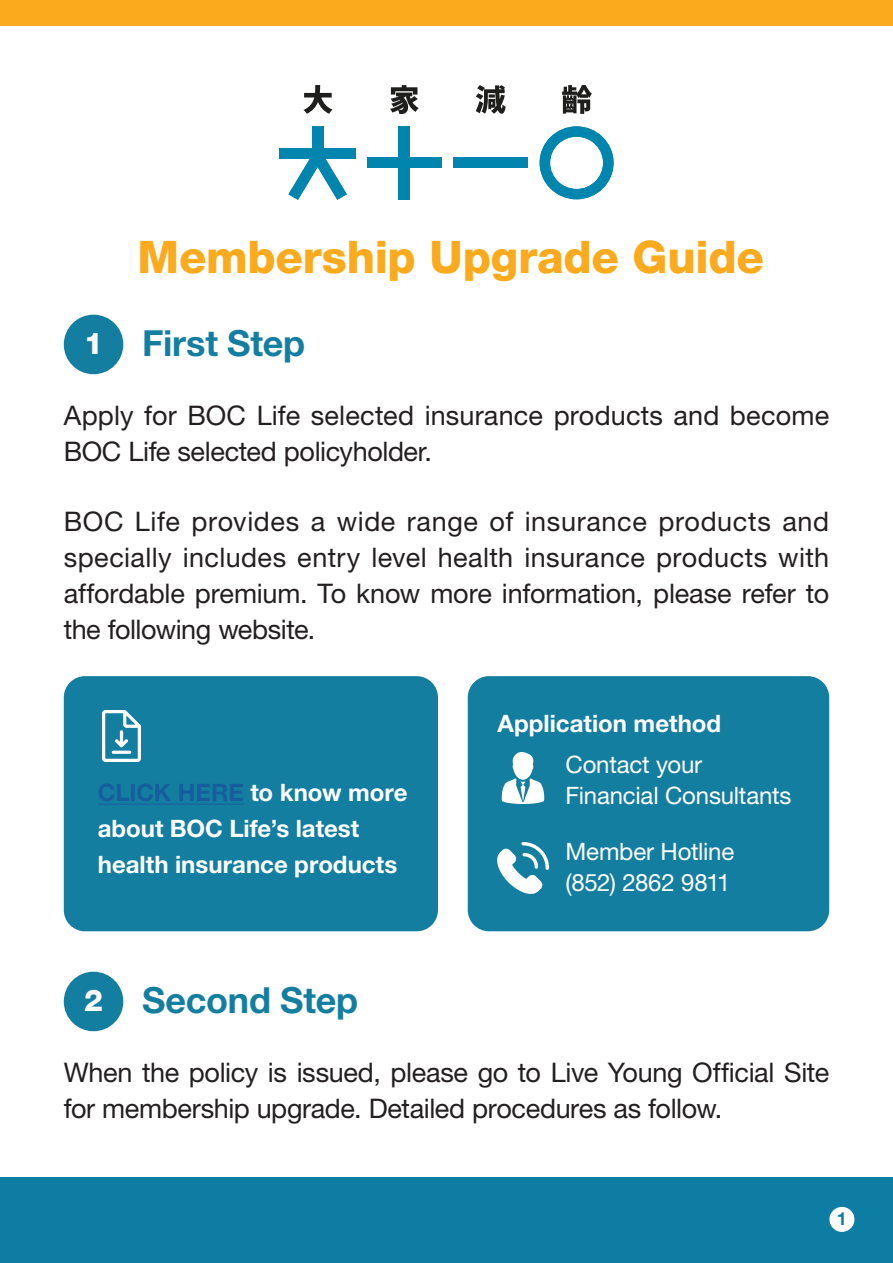
<style>
.page{position:relative;width:893px;height:1263px;background:#fff}
.page>*{position:absolute;margin:0;border:0;box-sizing:border-box;transform-origin:0 0}
.t1{font:800 45px "Helvetica Neue LT Std";letter-spacing:-.005em;color:#faaa1c}
.t2{font:700 36px "Helvetica Neue LT Std";letter-spacing:-.005em;color:#147ea1}
.t3{font:27px/36px "Helvetica Neue LT Std";letter-spacing:-.01em;color:#231f20}
.t4{font:700 24px/36px "Helvetica Neue LT Std";color:#fff}
.t5{font:24px/31.5px "Helvetica Neue LT Std";letter-spacing:-.01em;color:#fff}
.t6{font:700 18px "Helvetica Neue LT Std";color:#0e7da3}
.s1{font-weight:800;font-size:30px;color:#fff}
.s2{color:#175d9e}
</style>
<div class="page">
<svg style="left:303px;top:85px;width:29px;height:29px"></svg>
<svg style="left:390px;top:85px;width:29px;height:29px"></svg>
<svg style="left:540px;top:126px;width:74px;height:73px"></svg>
<div style="left:279px;top:148px;width:77px;height:11px;background:#0085ae"></div>
<div style="left:312px;top:126px;width:11px;height:40px;background:#0085ae"></div>
<svg style="left:288px;top:159px;width:59px;height:41px"></svg>
<div style="left:399px;top:126px;width:11px;height:73px;background:#0085ae"></div>
<div style="left:367px;top:157px;width:74px;height:11px;background:#0085ae"></div>
<div style="left:453px;top:157px;width:75px;height:11px;background:#0085ae"></div>
<svg style="left:476px;top:85px;width:30px;height:29px"></svg>
<svg style="left:562px;top:85px;width:30px;height:29px"></svg>
<div style="left:68px;top:318px;width:52px;height:52px;background:#147ea1;border-radius:50%"></div>
<div style="left:64px;top:315px;width:59px;height:59px;border:8px solid #147ea1;border-radius:50%"></div>
<div style="left:68px;top:975px;width:52px;height:52px;background:#147ea1;border-radius:50%"></div>
<div style="left:64px;top:972px;width:59px;height:59px;border:8px solid #147ea1;border-radius:50%"></div>
<div style="left:64px;top:676px;width:374px;height:255px;background:#147ea1;border-radius:21px"></div>
<div style="left:468px;top:676px;width:361px;height:255px;background:#147ea1;border-radius:21px"></div>
<hr style="left:98px;top:804px;width:146px;height:1px;background:#175d9e">
<img style="left:497px;top:842px;width:52px;height:51px">
<img style="left:501px;top:753px;width:44px;height:51px">
<img style="left:102px;top:710px;width:38px;height:51px">
<div style="left:0;top:0;width:893px;height:26px;background:#faaa1c"></div>
<div style="left:0;top:1178px;width:893px;height:85px;background:#0e7da3"></div>
<svg style="left:827px;top:1204px;width:30px;height:30px"></svg>
<div style="left:825px;top:1202px;width:34px;height:34px;border:4px solid #0e7da3;border-radius:50%"></div>
<h1 class="t1" style="left:138px;top:231px;width:628px">Membership Upgrade Guide</h1>
<h2 class="t2" style="left:84px;top:321px;width:223px"><span class="s1">1</span> First Step</h2>
<p class="t3" style="left:64px;top:397px;width:767px">Apply for BOC Life selected insurance products and become<br>BOC Life selected policyholder.</p>
<p class="t3" style="left:64px;top:503px;width:767px;text-align:justify">BOC Life provides a wide range of insurance products and specially includes entry level health insurance products with affordable premium. To know more information, please refer to the following website.</p>
<p class="t4" style="left:98px;top:774px;width:311px"><span class="s2">CLICK HERE</span> to know more about BOC Life’s latest health insurance products</p>
<p class="t4" style="left:497px;top:705px;width:225px">Application method</p>
<p class="t5" style="left:566px;top:748px;width:227px">Contact your<br>Financial Consultants</p>
<p class="t5" style="left:566px;top:835px;width:170px">Member Hotline (852) 2862 9811</p>
<h2 class="t2" style="left:84px;top:978px;width:276px"><span class="s1">2</span> Second Step</h2>
<p class="t3" style="left:64px;top:1054px;width:767px">When the policy is issued, please go to Live Young Official Site for membership upgrade. Detailed procedures as follow.</p>
<p class="t6" style="left:837px;top:1208px;width:12px">1</p>
</div>
